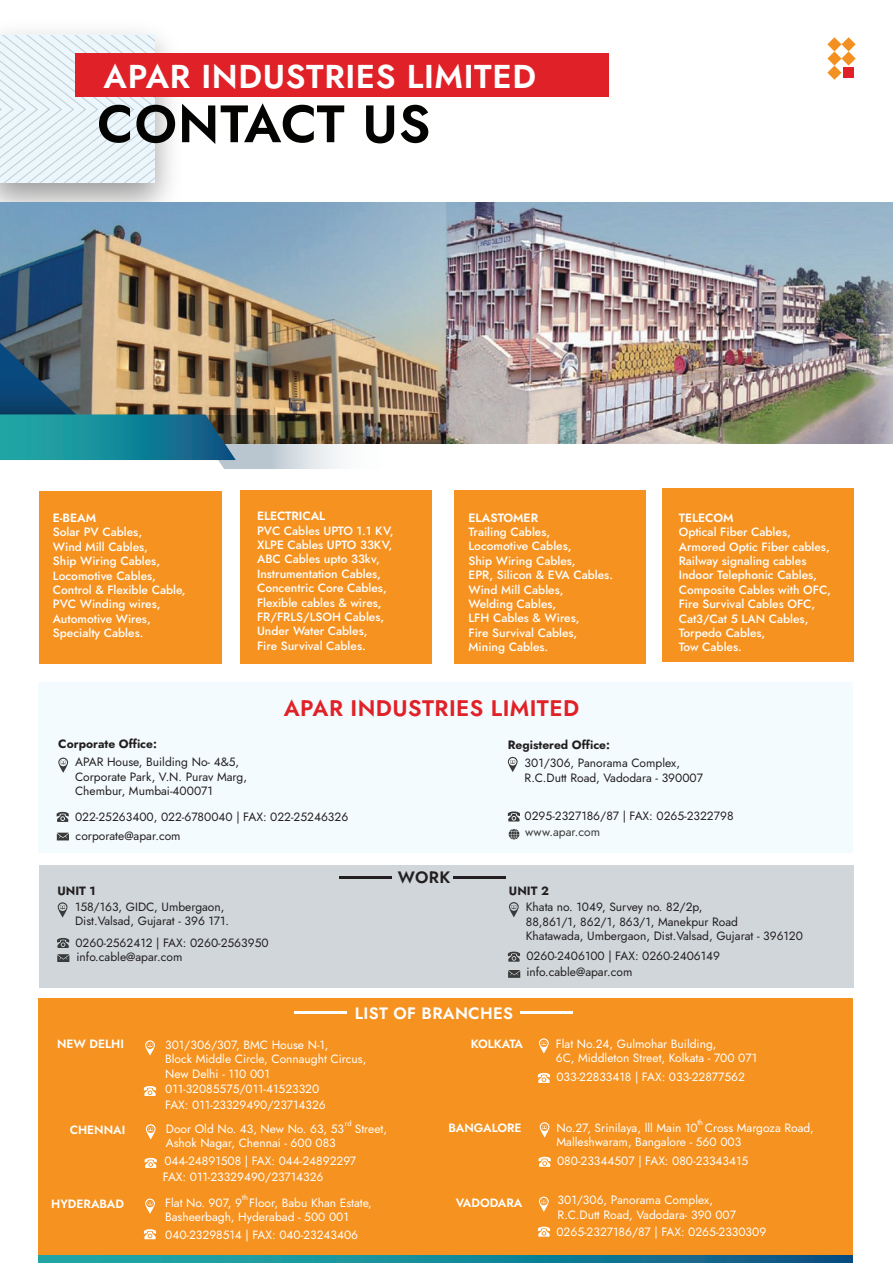
<style>
.page{position:relative;width:893px;height:1263px;background:#fff}
.page>*{position:absolute;margin:0;border:0;box-sizing:border-box;transform-origin:0 0}
.t1{font:600 52.5px "Jost";letter-spacing:.02em;color:#040503}
.t2{font:600 33px "Jost";letter-spacing:.02em;color:#fff}
.t3{font:600 22.5px "Jost";letter-spacing:.02em;color:#e02127}
.t4{font:600 16.5px "Jost";letter-spacing:.02em;color:#fff}
.t5{font:600 16.5px "Jost";color:#231f20}
.t6{font:500 12px/14.4px "Jost";color:#fff}
.t7{font:12px/14.4px "Jost";color:#fff}
.t8{font:12px/14.4px "Jost";color:#231f20}
.t9{font:600 12px "Jost";color:#fff}
.t10{font:700 12px "Jost";color:#231f20}
.t11{font:12px "Jost";color:#393a39}
.t12{font:600 12px "Jost";letter-spacing:-.025em;color:#fff}
.t13{font:7.5px "Jost";color:#fff}
</style>
<div class="page">
<svg style="left:92px;top:36px;width:63px;height:147px;background:#e5f1f5"></svg>
<div style="left:75px;top:53px;width:534px;height:44px;background:#e02127"></div>
<svg style="left:827px;top:37px;width:29px;height:43px"></svg>
<img style="left:0;top:202px;width:893px;height:241px">
<div style="left:39px;top:491px;width:183px;height:172px;background:#f6921f"></div>
<div style="left:240px;top:490px;width:191px;height:173px;background:#f6921f"></div>
<div style="left:454px;top:490px;width:191px;height:173px;background:#f6921f"></div>
<div style="left:663px;top:488px;width:191px;height:174px;background:#f6921f"></div>
<img style="left:0;top:343px;width:415px;height:126px">
<img style="left:0;top:26px;width:92px;height:280px">
<div style="left:38px;top:682px;width:815px;height:171px;background:#f4fbfe"></div>
<svg style="left:57px;top:812px;width:12px;height:10px"></svg>
<svg style="left:58px;top:757px;width:10px;height:16px"></svg>
<svg style="left:57px;top:833px;width:12px;height:7px"></svg>
<svg style="left:508px;top:811px;width:12px;height:10px"></svg>
<svg style="left:508px;top:757px;width:10px;height:15px"></svg>
<svg style="left:509px;top:829px;width:10px;height:10px"></svg>
<div style="left:39px;top:865px;width:815px;height:122px;background:#d0d6da"></div>
<svg style="left:57px;top:938px;width:12px;height:10px"></svg>
<svg style="left:57px;top:954px;width:12px;height:8px"></svg>
<svg style="left:58px;top:902px;width:9px;height:15px"></svg>
<hr style="left:339px;top:876px;width:52px;height:3px;background:#231f20">
<hr style="left:453px;top:876px;width:53px;height:2px;background:#231f20">
<svg style="left:508px;top:952px;width:12px;height:10px"></svg>
<svg style="left:508px;top:970px;width:12px;height:8px"></svg>
<svg style="left:509px;top:902px;width:10px;height:15px"></svg>
<div style="left:38px;top:998px;width:815px;height:265px;background:#f6921f"></div>
<svg style="left:144px;top:1086px;width:12px;height:10px"></svg>
<svg style="left:145px;top:1040px;width:10px;height:15px"></svg>
<hr style="left:294px;top:1011px;width:53px;height:3px;background:#fff">
<hr style="left:520px;top:1011px;width:53px;height:3px;background:#fff">
<svg style="left:538px;top:1073px;width:12px;height:10px"></svg>
<svg style="left:539px;top:1038px;width:10px;height:15px"></svg>
<svg style="left:145px;top:1158px;width:12px;height:10px"></svg>
<svg style="left:146px;top:1124px;width:10px;height:15px"></svg>
<svg style="left:539px;top:1157px;width:12px;height:10px"></svg>
<svg style="left:540px;top:1122px;width:9px;height:15px"></svg>
<svg style="left:144px;top:1229px;width:12px;height:10px"></svg>
<svg style="left:145px;top:1198px;width:10px;height:16px"></svg>
<svg style="left:538px;top:1226px;width:12px;height:11px"></svg>
<svg style="left:539px;top:1196px;width:10px;height:16px"></svg>
<svg style="left:38px;top:1255px;width:815px;height:8px;background:#168598"></svg>
<h2 class="t2" style="left:104px;top:54px;width:434px">APAR INDUSTRIES LIMITED</h2>
<h1 class="t1" style="left:97px;top:88px;width:335px">CONTACT US</h1>
<p class="t9" style="left:53px;top:510px;width:45px">E-BEAM</p>
<p class="t6" style="left:53px;top:525px;width:134px">Solar PV Cables,<br>Wind Mill Cables,<br>Ship Wiring Cables,<br>Locomotive Cables,<br>Control &amp; Flexible Cable,<br>PVC Winding wires,<br>Automotive Wires,<br>Specialty Cables.</p>
<p class="t10" style="left:58px;top:736px;width:100px">Corporate Office:</p>
<p class="t9" style="left:257px;top:508px;width:70px">ELECTRICAL</p>
<p class="t6" style="left:257px;top:523px;width:138px">PVC Cables UPTO 1.1 KV,<br>XLPE Cables UPTO 33KV,<br>ABC Cables upto 33kv,<br>Instrumentation Cables,<br>Concentric Core Cables,<br>Flexible cables &amp; wires,<br>FR/FRLS/LSOH Cables,<br>Under Water Cables,<br>Fire Survival Cables.</p>
<p class="t9" style="left:468px;top:509px;width:71px">ELASTOMER</p>
<p class="t6" style="left:468px;top:525px;width:146px">Trailing Cables,<br>Locomotive Cables,<br>Ship Wiring Cables,<br>EPR, Silicon &amp; EVA Cables.<br>Wind Mill Cables,<br>Welding Cables,<br>LFH Cables &amp; Wires,<br>Fire Survival Cables,<br>Mining Cables.</p>
<h3 class="t3" style="left:284px;top:693px;width:297px">APAR INDUSTRIES LIMITED</h3>
<p class="t10" style="left:508px;top:736px;width:104px">Registered Office:</p>
<p class="t9" style="left:679px;top:509px;width:56px">TELECOM</p>
<p class="t6" style="left:679px;top:525px;width:154px">Optical Fiber Cables,<br>Armored Optic Fiber cables,<br>Railway signaling cables<br>Indoor Telephonic Cables,<br>Composite Cables with OFC,<br>Fire Survival Cables OFC,<br>Cat3/Cat 5 LAN Cables,<br>Torpedo Cables,<br>Tow Cables.</p>
<p class="t8" style="left:75px;top:755px;width:173px">APAR House, Building No- 4&amp;5,<br>Corporate Park, V.N. Purav Marg,<br>Chembur, Mumbai-400071</p>
<p class="t8" style="left:75px;top:808px;width:275px;line-height:18.6px">022-25263400, 022-6780040 | FAX: 022-25246326 corporate@apar.com</p>
<h3 class="t5" style="left:398px;top:866px;width:54px">WORK</h3>
<p class="t8" style="left:525px;top:756px;width:180px">301/306, Panorama Complex,<br>R.C.Dutt Road, Vadodara - 390007</p>
<p class="t8" style="left:525px;top:809px;width:210px">0295-2327186/87 | FAX: 0265-2322798</p>
<p class="t11" style="left:525px;top:824px;width:77px">www.apar.com</p>
<p class="t10" style="left:57px;top:882px;width:40px">UNIT 1</p>
<p class="t10" style="left:509px;top:882px;width:41px">UNIT 2</p>
<p class="t8" style="left:75px;top:899px;width:156px">158/163, GIDC, Umbergaon,<br>Dist.Valsad, Gujarat - 396 171.</p>
<p class="t8" style="left:75px;top:936px;width:195px;line-height:13.6px">0260-2562412 | FAX: 0260-2563950 info.cable@apar.com</p>
<p class="t8" style="left:526px;top:900px;width:279px">Khata no. 1049, Survey no. 82/2p,<br>88,861/1, 862/1, 863/1, Manekpur Road<br>Khatawada, Umbergaon, Dist.Valsad, Gujarat - 396120</p>
<p class="t8" style="left:526px;top:947px;width:195px;line-height:16.5px">0260-2406100 | FAX: 0260-2406149 info.cable@apar.com</p>
<h3 class="t4" style="left:355px;top:1002px;width:160px">LIST OF BRANCHES</h3>
<p class="t7" style="left:165px;top:1037px;width:203px">301/306/307, BMC House N-1,<br>Block Middle Circle, Connaught Circus,<br>New Delhi - 110 001<br>011-32085575/011-41523320</p>
<p class="t7" style="left:556px;top:1036px;width:203px">Flat No.24, Gulmohar Building,<br>6C, Middleton Street, Kolkata - 700 071</p>
<p class="t9" style="left:57px;top:1036px;width:69px">NEW DELHI</p>
<p class="t12" style="left:471px;top:1036px;width:54px">KOLKATA</p>
<p class="t7" style="left:556px;top:1070px;width:190px">033-22833418 | FAX: 033-22877562</p>
<p class="t7" style="left:165px;top:1097px;width:162px">FAX: 011-23329490/23714326</p>
<p class="t13" style="left:345px;top:1118px;width:8px">rd</p>
<p class="t13" style="left:697px;top:1117px;width:7px">th</p>
<p class="t7" style="left:557px;top:1120px;width:259px">No.27, Srinilaya, lll Main 10 Cross Margoza Road,<br>Malleshwaram, Bangalore - 560 003</p>
<p class="t7" style="left:557px;top:1154px;width:193px">080-23344507 | FAX: 080-23343415</p>
<p class="t9" style="left:70px;top:1121px;width:57px">CHENNAI</p>
<p class="t9" style="left:448px;top:1119px;width:75px">BANGALORE</p>
<p class="t7" style="left:166px;top:1121px;width:223px">Door Old No. 43, New No. 63, 53 Street,<br>Ashok Nagar, Chennai - 600 083</p>
<p class="t7" style="left:164px;top:1153px;width:193px">044-24891508 | FAX: 044-24892297</p>
<p class="t7" style="left:163px;top:1169px;width:162px">FAX: 011-23329490/23714326</p>
<p class="t13" style="left:242px;top:1193px;width:7px">th</p>
<p class="t7" style="left:558px;top:1193px;width:180px">301/306, Panorama Complex,<br>R.C.Dutt Road, Vadodara- 390 007</p>
<p class="t7" style="left:165px;top:1196px;width:208px">Flat No. 907, 9 Floor, Babu Khan Estate,<br>Basheerbagh, Hyderabad - 500 001</p>
<p class="t7" style="left:165px;top:1228px;width:194px">040-23298514 | FAX: 040-23243406</p>
<p class="t7" style="left:556px;top:1225px;width:211px">0265-2327186/87 | FAX: 0265-2330309</p>
<p class="t9" style="left:51px;top:1195px;width:74px">HYDERABAD</p>
<p class="t9" style="left:456px;top:1194px;width:68px">VADODARA</p>
</div>
